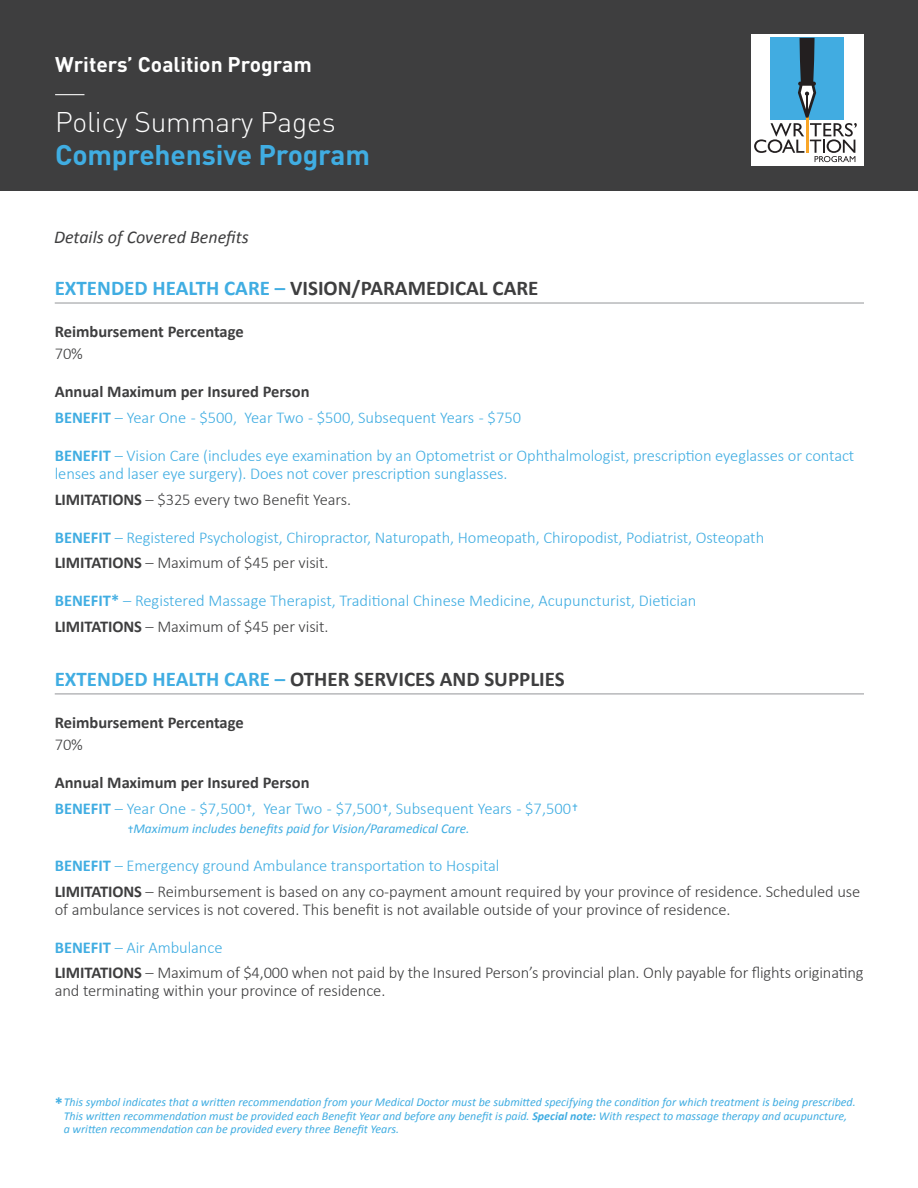
<style>
.page{position:relative;width:918px;height:1188px;background:#fff}
.page>*{position:absolute;margin:0;border:0;box-sizing:border-box;transform-origin:0 0}
.t1{font:700 28.05px "DIN Pro";letter-spacing:-.005em;color:#40ade2}
.t2{font:300 28.05px "DIN Pro";letter-spacing:-.005em;color:#fff}
.t3{font:700 21px "Calibri";color:#3e3e3f}
.t4{font:700 21px "DIN Pro";color:#fff}
.t5{font:italic 18px "Calibri";color:#3e3e3f}
.t6{font:300 16.5px/25.8px "Calibri";letter-spacing:-.005em;color:#40ade2}
.t7{font:300 16.5px/25.8px "Calibri";letter-spacing:-.005em;color:#3e3e3f}
.t8{font:700 16.5px "Calibri";color:#3e3e3f}
.t9{font:italic 13.5px "Calibri";color:#40ade2}
.t10{font:italic 12px/13.5px "Calibri";color:#40ade2}
.s1{color:#40ade2}
.s2{font-weight:700;color:#3e3e3f}
.s3{font-weight:700}
.s4{color:#3e3e3f}
.s5{font-weight:700;color:#40ade2}
.s6{font-weight:700;font-style:normal;font-size:16.5px}
</style>
<div class="page">
<hr style="left:55px;top:303px;width:809px;height:1px;background:#939598">
<hr style="left:55px;top:694px;width:809px;height:1px;background:#939598">
<div style="left:0;top:0;width:918px;height:190px;background:#3e3e3f"></div>
<svg style="left:55px;top:94px;width:29px;height:1px"></svg>
<div style="left:751px;top:34px;width:113px;height:131px;background:#fff"></div>
<svg style="left:754px;top:38px;width:103px;height:124px"></svg>
<p class="t4" style="left:55px;top:46px;width:258px">Writers’ Coalition Program</p>
<h1 class="t2" style="left:55px;top:100px;width:282px">Policy Summary Pages</h1>
<h1 class="t1" style="left:55px;top:131px;width:316px">Comprehensive Program</h1>
<p class="t5" style="left:54px;top:225px;width:196px">Details of Covered Benefits</p>
<p class="t3" style="left:55px;top:275px;width:485px"><span class="s1">EXTENDED HEALTH CARE –</span> VISION/PARAMEDICAL CARE</p>
<p class="t8" style="left:55px;top:321px;width:190px">Reimbursement Percentage</p>
<p class="t7" style="left:55px;top:341px;width:30px">70%</p>
<p class="t6" style="left:55px;top:379px;width:468px"><span class="s2">Annual Maximum per Insured Person<br></span><span class="s3">BENEFIT</span> – Year One - $500, Year Two - $500, Subsequent Years - $750</p>
<p class="t6" style="left:55px;top:446px;width:801px;line-height:18px"><span class="s3">BENEFIT</span> – Vision Care (includes eye examination by an Optometrist or Ophthalmologist, prescription eyeglasses or contact lenses and laser eye surgery). Does not cover prescription sunglasses.</p>
<p class="t7" style="left:55px;top:486px;width:298px"><span class="s3">LIMITATIONS</span> – $325 every two Benefit Years.</p>
<p class="t6" style="left:55px;top:524px;width:711px"><span class="s3">BENEFIT</span> – Registered Psychologist, Chiropractor, Naturopath, Homeopath, Chiropodist, Podiatrist, Osteopath<br><span class="s2">LIMITATIONS</span> <span class="s4">– Maximum of $45 per visit.</span></p>
<p class="t6" style="left:55px;top:588px;width:643px"><span class="s3">BENEFIT*</span> – Registered Massage Therapist, Traditional Chinese Medicine, Acupuncturist, Dietician<br><span class="s2">LIMITATIONS</span> <span class="s4">– Maximum of $45 per visit.</span></p>
<p class="t3" style="left:55px;top:666px;width:512px"><span class="s1">EXTENDED HEALTH CARE –</span> OTHER SERVICES AND SUPPLIES</p>
<p class="t8" style="left:55px;top:712px;width:190px">Reimbursement Percentage</p>
<p class="t7" style="left:55px;top:732px;width:30px">70%</p>
<p class="t6" style="left:55px;top:770px;width:518px"><span class="s2">Annual Maximum per Insured Person<br></span><span class="s3">BENEFIT</span> – Year One - $7,500 , Year Two - $7,500 , Subsequent Years - $7,500</p>
<p class="t9" style="left:133px;top:820px;width:338px">Maximum includes benefits paid for Vision/Paramedical Care.</p>
<p class="t7" style="left:55px;top:852px;width:807px"><span class="s5">BENEFIT</span> <span class="s1">– Emergency ground Ambulance transportation to Hospital<br></span><span class="s3">LIMITATIONS</span> – Reimbursement is based on any co-payment amount required by your province of residence. Scheduled use</p>
<p class="t7" style="left:55px;top:896px;width:677px">of ambulance services is not covered. This benefit is not available outside of your province of residence.</p>
<p class="t7" style="left:55px;top:934px;width:810px"><span class="s5">BENEFIT</span> <span class="s1">– Air Ambulance<br></span><span class="s3">LIMITATIONS</span> – Maximum of $4,000 when not paid by the Insured Person’s provincial plan. Only payable for flights originating</p>
<p class="t7" style="left:55px;top:978px;width:332px">and terminating within your province of residence.</p>
<p class="t10" style="left:64px;top:1095px;width:794px;text-indent:-9px"><span class="s6">*</span>This symbol indicates that a written recommendation from your Medical Doctor must be submitted specifying the condition for which treatment is being prescribed.<br>This written recommendation must be provided each Benefit Year and before any benefit is paid. <span class="s3">Special note:</span> With respect to massage therapy and acupuncture, a written recommendation can be provided every three Benefit Years.</p>
</div>
